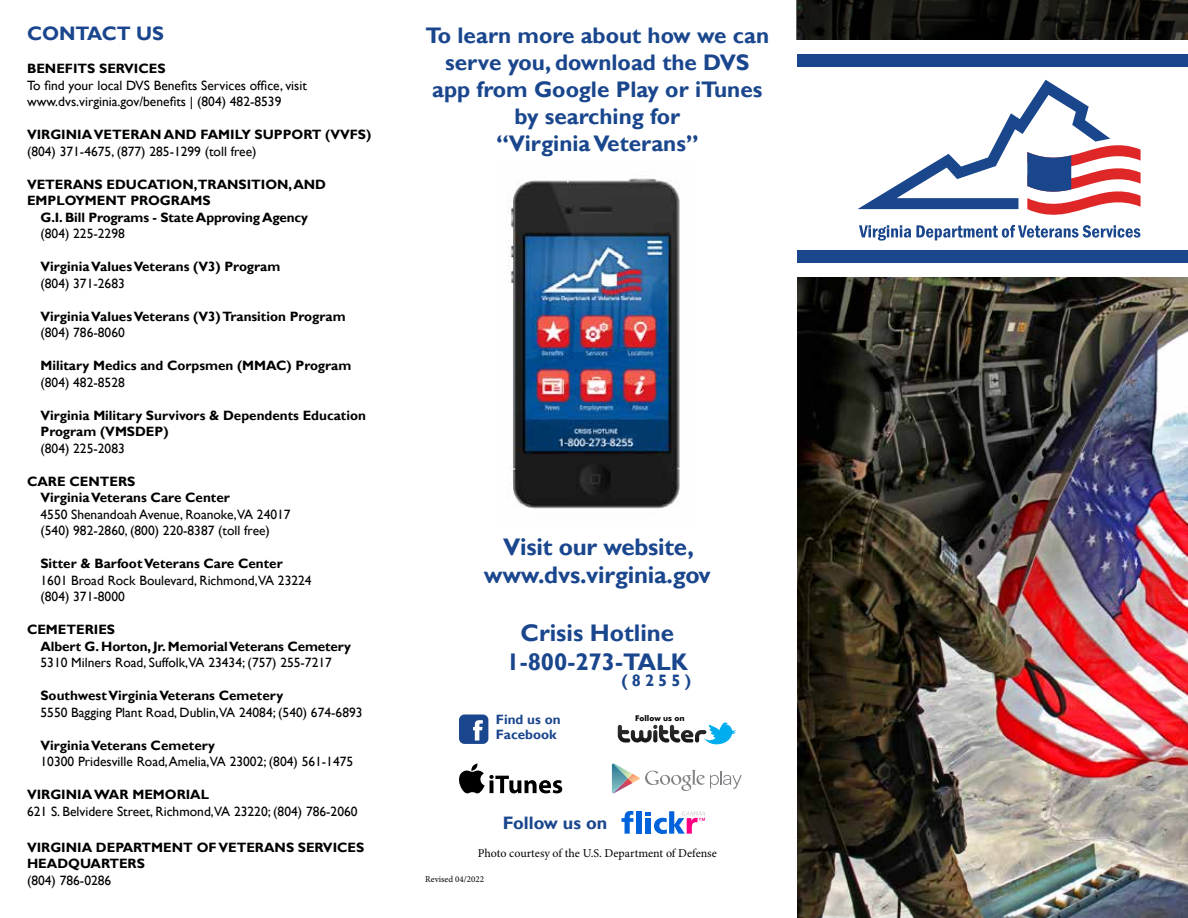
<style>
.page{position:relative;width:1188px;height:918px;background:#fff}
.page>*{position:absolute;margin:0;border:0;box-sizing:border-box;transform-origin:0 0}
.t1{font:700 24px/28.8px "Gill Sans";letter-spacing:-.01em;color:#1a468d;text-align:center}
.t2{font:700 22.5px/27px "Gill Sans";color:#1a468d;text-align:center}
.t3{font:700 19.5px "Gill Sans";color:#1a468d}
.t4{font:700 18px "Gill Sans";color:#1a468d}
.t5{font:700 16.5px "Gill Sans";color:#1a468d}
.t6{font:700 13.5px/16.5px "Gill Sans";color:#000}
.t7{font:13.5px/16.5px "Gill Sans";color:#000}
.t8{font:700 13.5px/15px "Gill Sans";color:#1a468d}
.t9{font:12px "Minion Pro";color:#000}
.t10{font:9px "Minion Pro";color:#000}
.t11{font:700 7.95px "Futura BT";color:#000}
</style>
<div class="page">
<svg style="left:796px;top:0;width:392px;height:40px;background:#11110e"></svg>
<img style="left:797px;top:277px;width:391px;height:641px">
<div style="left:797px;top:54px;width:391px;height:13px;background:#1a468d"></div>
<div style="left:797px;top:250px;width:391px;height:13px;background:#1a468d"></div>
<svg style="left:858px;top:80px;width:283px;height:161px"></svg>
<svg style="left:459px;top:715px;width:29px;height:29px"></svg>
<svg style="left:618px;top:722px;width:118px;height:22px"></svg>
<svg style="left:459px;top:764px;width:103px;height:29px"></svg>
<svg style="left:612px;top:764px;width:130px;height:29px"></svg>
<svg style="left:621px;top:811px;width:13px;height:23px"></svg>
<div style="left:636px;top:811px;width:5px;height:23px;background:#0063db"></div>
<svg style="left:646px;top:811px;width:59px;height:23px"></svg>
<img style="left:508px;top:178px;width:172px;height:331px">
<h3 class="t3" style="left:27px;top:22px;width:138px">CONTACT US</h3>
<p class="t6" style="left:27px;top:61px;width:140px">BENEFITS SERVICES</p>
<p class="t7" style="left:27px;top:77px;width:281px">To find your local DVS Benefits Services office, visit www.dvs.virginia.gov/benefits | (804) 482-8539</p>
<p class="t6" style="left:27px;top:127px;width:346px">VIRGINIA VETERAN AND FAMILY SUPPORT (VVFS)</p>
<p class="t7" style="left:27px;top:143px;width:231px">(804) 371-4675, (877) 285-1299 (toll free)</p>
<p class="t6" style="left:27px;top:177px;width:301px">VETERANS EDUCATION,TRANSITION, AND<br>EMPLOYMENT PROGRAMS</p>
<p class="t6" style="left:40px;top:210px;width:269px">G.I. Bill Programs - State Approving Agency</p>
<p class="t7" style="left:40px;top:226px;width:86px">(804) 225-2298</p>
<p class="t6" style="left:40px;top:259px;width:241px">Virginia Values Veterans (V3) Program</p>
<p class="t7" style="left:40px;top:275px;width:86px">(804) 371-2683</p>
<p class="t6" style="left:40px;top:308px;width:307px">Virginia Values Veterans (V3) Transition Program</p>
<p class="t7" style="left:40px;top:325px;width:86px">(804) 786-8060</p>
<p class="t6" style="left:40px;top:358px;width:312px">Military Medics and Corpsmen (MMAC) Program</p>
<p class="t7" style="left:40px;top:374px;width:86px">(804) 482-8528</p>
<p class="t6" style="left:40px;top:407px;width:327px">Virginia Military Survivors &amp; Dependents Education<br>Program (VMSDEP)</p>
<p class="t7" style="left:40px;top:440px;width:86px">(804) 225-2083</p>
<p class="t6" style="left:40px;top:473px;width:191px;text-indent:-14px">CARE CENTERS<br>Virginia Veterans Care Center</p>
<p class="t7" style="left:40px;top:506px;width:252px">4550 Shenandoah Avenue, Roanoke,VA 24017 (540) 982-2860, (800) 220-8387 (toll free)</p>
<p class="t6" style="left:40px;top:556px;width:244px">Sitter &amp; Barfoot Veterans Care Center</p>
<p class="t7" style="left:40px;top:572px;width:273px">1601 Broad Rock Boulevard, Richmond,VA 23224 (804) 371-8000</p>
<p class="t6" style="left:40px;top:622px;width:312px;text-indent:-14px">CEMETERIES<br>Albert G. Horton, Jr. Memorial Veterans Cemetery</p>
<p class="t7" style="left:40px;top:655px;width:293px">5310 Milners Road, Suffolk,VA 23434; (757) 255-7217</p>
<p class="t6" style="left:40px;top:688px;width:244px">Southwest Virginia Veterans Cemetery</p>
<p class="t7" style="left:40px;top:704px;width:324px">5550 Bagging Plant Road, Dublin,VA 24084; (540) 674-6893</p>
<p class="t6" style="left:40px;top:737px;width:176px">Virginia Veterans Cemetery</p>
<p class="t7" style="left:40px;top:754px;width:314px">10300 Pridesville Road, Amelia,VA 23002; (804) 561-1475</p>
<p class="t6" style="left:27px;top:787px;width:184px">VIRGINIA WAR MEMORIAL</p>
<p class="t7" style="left:27px;top:803px;width:332px">621 S. Belvidere Street, Richmond,VA 23220; (804) 786-2060</p>
<p class="t6" style="left:27px;top:839px;width:339px">VIRGINIA DEPARTMENT OF VETERANS SERVICES<br>HEADQUARTERS</p>
<p class="t7" style="left:27px;top:872px;width:86px">(804) 786-0286</p>
<h2 class="t2" style="left:425px;top:22px;width:345px">To learn more about how we can serve you, download the DVS app from Google Play or iTunes by searching for<br>“Virginia Veterans”</h2>
<h1 class="t1" style="left:484px;top:533px;width:228px">Visit our website, www.dvs.virginia.gov</h1>
<h1 class="t1" style="left:506px;top:619px;width:183px">Crisis Hotline<br>1-800-273-TALK</h1>
<p class="t5" style="left:621px;top:671px;width:71px">(8255)</p>
<p class="t8" style="left:496px;top:712px;width:66px">Find us on<br>Facebook</p>
<p class="t11" style="left:635px;top:714px;width:51px">Follow us on</p>
<h3 class="t4" style="left:503px;top:812px;width:106px">Follow us on</h3>
<p class="t9" style="left:478px;top:845px;width:241px">Photo courtesy of the U.S. Department of Defense</p>
<p class="t10" style="left:425px;top:873px;width:61px">Revised 04/2022</p>
</div>
